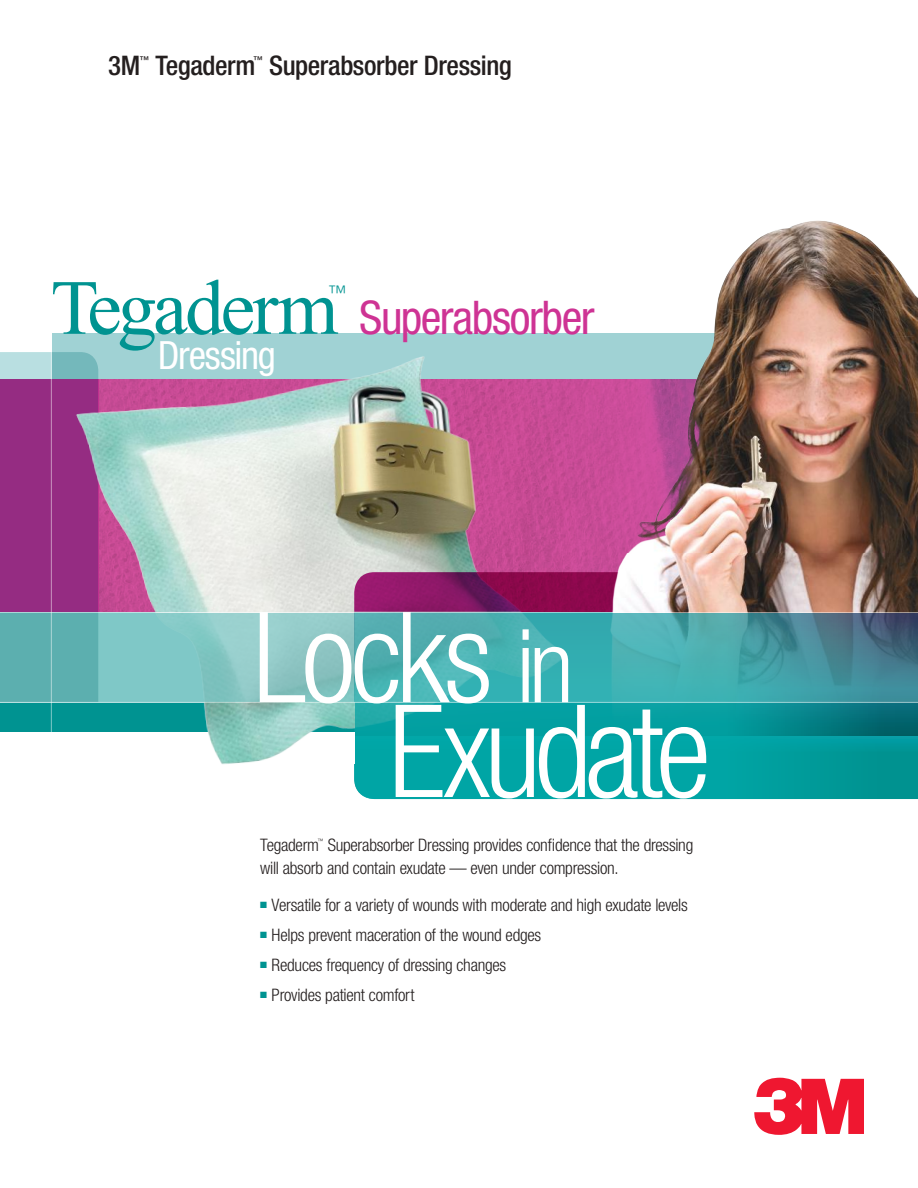
<style>
.page{position:relative;width:918px;height:1188px;background:#fff}
.page>*{position:absolute;margin:0;border:0;box-sizing:border-box;transform-origin:0 0}
.t1{font:300 condensed 129px "Helvetica Neue";letter-spacing:-.055em;color:#fff}
.t2{font:300 condensed 126px "Helvetica Neue";letter-spacing:-.035em;color:#fff}
.t3{font:300 condensed 102px "Helvetica Neue";color:#fff}
.t4{font:78px "Times New Roman";letter-spacing:-.045em;color:#009391}
.t5{font:condensed 46.5px "Helvetica Neue";letter-spacing:-.03em;color:#ce3394}
.t6{font:condensed 39px "Helvetica Neue";letter-spacing:-.03em;color:#fff}
.t7{font:500 condensed 27px "Helvetica Neue";letter-spacing:-.015em;color:#241f1f}
.t8{font:300 condensed 18.9px "Helvetica Neue";color:#009391}
.t9{font:300 condensed 17.25px/23.2px "Helvetica Neue";letter-spacing:-.015em;color:#241f1f}
.t10{font:500 condensed 9.45px "Helvetica Neue";color:#241f1f}
.t11{font:300 condensed 6px "Helvetica Neue";color:#241f1f}
</style>
<div class="page">
<img style="left:525px;top:379px;width:85px;height:193px">
<div style="left:52px;top:334px;width:683px;height:45px;background:#a0d2d4"></div>
<svg style="left:754px;top:1078px;width:110px;height:57px"></svg>
<img style="left:52px;top:333px;width:473px;height:279px">
<svg style="left:354px;top:572px;width:256px;height:40px"></svg>
<svg style="left:354px;top:703px;width:564px;height:96px;fill:#00a4a5"></svg>
<div style="left:354px;top:612px;width:564px;height:90px;background:#32adb1"></div>
<img style="left:36px;top:613px;width:543px;height:158px">
<svg style="left:0;top:352px;width:98px;height:350px"></svg>
<img style="left:36px;top:399px;width:149px;height:203px">
<hr style="left:51px;top:334px;width:1px;height:422px;background:#fff">
<img style="left:610px;top:220px;width:308px;height:502px">
<div style="left:0;top:732px;width:354px;height:32px;background:#fff"></div>
<img style="left:151px;top:703px;width:203px;height:68px">
<img style="left:610px;top:554px;width:308px;height:58px">
<hr style="left:0;top:612px;width:918px;height:1px;background:#fff">
<hr style="left:0;top:702px;width:918px;height:1px;background:#fff">
<h3 class="t7" style="left:108px;top:49px;width:34px">3M</h3>
<p class="t10" style="left:140px;top:54px;width:11px">™</p>
<h3 class="t7" style="left:155px;top:49px;width:102px">Tegaderm</h3>
<p class="t10" style="left:254px;top:54px;width:11px">™</p>
<h3 class="t7" style="left:269px;top:49px;width:244px">Superabsorber Dressing</h3>
<h3 class="t4" style="left:51px;top:263px;width:289px">Tegaderm</h3>
<p class="t8" style="left:328px;top:281px;width:20px">™</p>
<h3 class="t6" style="left:158px;top:333px;width:120px">Dressing</h3>
<h3 class="t5" style="left:359px;top:290px;width:237px">Superabsorber</h3>
<h2 class="t2" style="left:253px;top:585px;width:242px">Locks</h2>
<h3 class="t3" style="left:516px;top:608px;width:59px">in</h3>
<h1 class="t1" style="left:388px;top:677px;width:324px">Exudate</h1>
<p class="t9" style="left:260px;top:833px;width:435px;text-indent:67px">Superabsorber Dressing provides confidence that the dressing will absorb and contain exudate — even under compression.</p>
<p class="t9" style="left:260px;top:893px;width:429px"><sup>■</sup> Versatile for a variety of wounds with moderate and high exudate levels</p>
<p class="t9" style="left:260px;top:923px;width:283px"><sup>■</sup> Helps prevent maceration of the wound edges</p>
<p class="t9" style="left:260px;top:953px;width:248px"><sup>■</sup> Reduces frequency of dressing changes</p>
<p class="t9" style="left:260px;top:983px;width:156px"><sup>■</sup> Provides patient comfort</p>
<p class="t9" style="left:260px;top:833px;width:60px">Tegaderm</p>
<p class="t11" style="left:318px;top:837px;width:7px">™</p>
</div>
